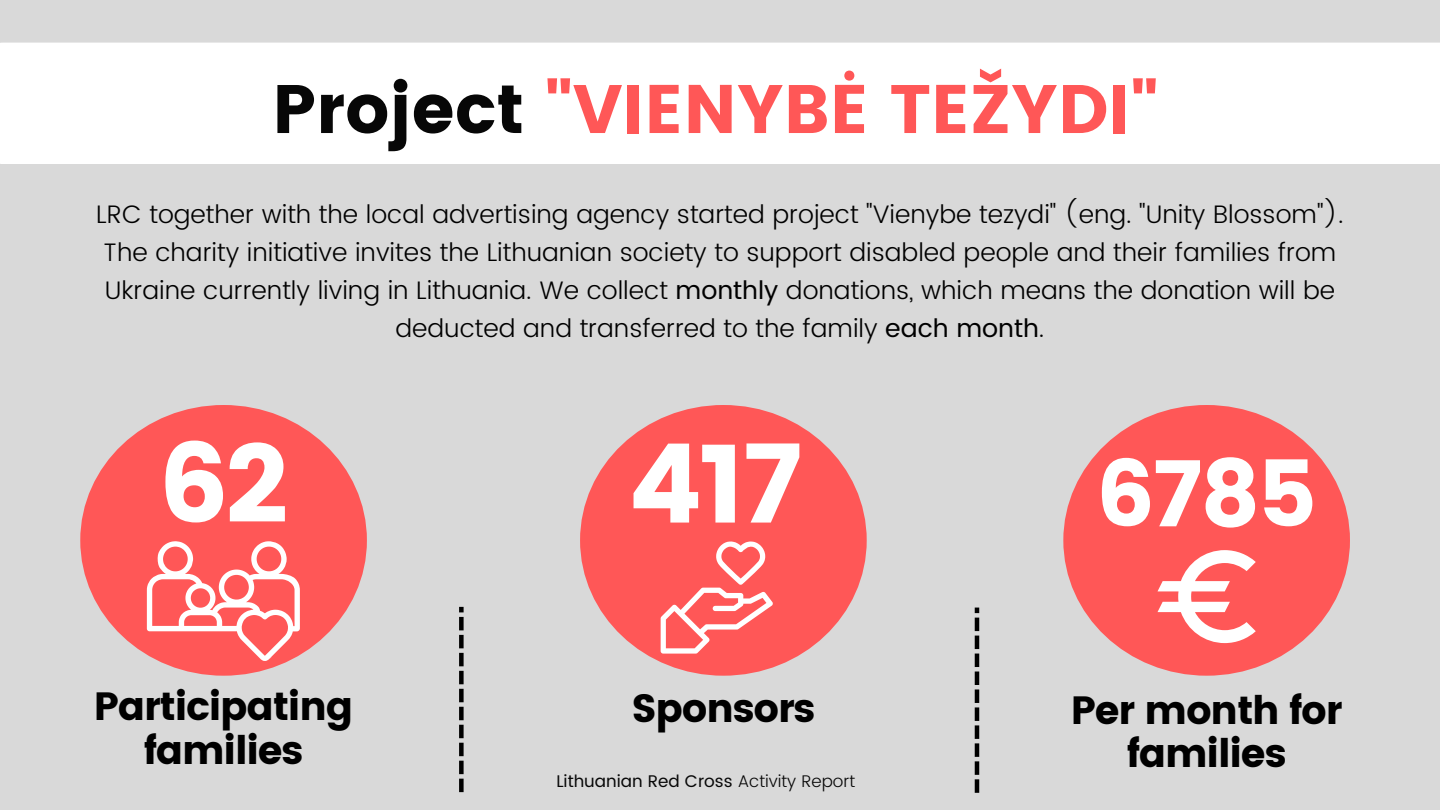
<style>
.page{position:relative;width:1440px;height:810px;background:#d9d9d9}
.page>*{position:absolute;margin:0;border:0;box-sizing:border-box;transform-origin:0 0}
.t1{font:109.7px "Poppins";color:#fff}
.t2{font:91.6px "Poppins";color:#fff}
.t3{font:68.4px "Poppins";color:#ff5757}
.t4{font:39.4px/43.2px "Poppins";letter-spacing:-.03em;color:#000;text-align:center}
.t5{font:300 25.3px/38px "Poppins";color:#000;text-align:center}
.t6{font:16.9px "Poppins";color:#070707}
.s1{color:#070707}
.s2{font-weight:400}
.s3{font-weight:300}
</style>
<div class="page">
<div style="left:0;top:43px;width:1440px;height:121px;background:#fff"></div>
<div style="left:80px;top:405px;width:287px;height:271px;background:#ff5757;border-radius:50%"></div>
<svg style="left:147px;top:541px;width:153px;height:120px"></svg>
<div style="left:580px;top:405px;width:287px;height:271px;background:#ff5757;border-radius:50%"></div>
<svg style="left:661px;top:541px;width:112px;height:113px"></svg>
<div style="left:1063px;top:405px;width:287px;height:271px;background:#ff5757;border-radius:50%"></div>
<svg style="left:1158px;top:550px;width:98px;height:93px"></svg>
<svg style="left:459px;top:607px;width:5px;height:185px"></svg>
<svg style="left:975px;top:608px;width:4px;height:185px"></svg>
<h3 class="t3" style="left:272px;top:69px;width:888px"><span class="s1">Project</span> "VIENYBĖ TEŽYDI"</h3>
<p class="t5" style="left:96px;top:195px;width:1249px">LRC together with the local advertising agency started project "Vienybe tezydi" (eng. "Unity Blossom").<br>The charity initiative invites the Lithuanian society to support disabled people and their families from Ukraine currently living in Lithuania. We collect <span class="s2">monthly</span> donations, which means the donation will be deducted and transferred to the family <span class="s2">each month</span>.</p>
<h1 class="t1" style="left:159px;top:420px;width:131px">62</h1>
<h3 class="t4" style="left:94px;top:685px;width:261px">Participating families</h3>
<h1 class="t1" style="left:628px;top:421px;width:177px">417</h1>
<h3 class="t4" style="left:631px;top:687px;width:186px">Sponsors</h3>
<p class="t6" style="left:556px;top:771px;width:300px">Lithuanian Red Cross <span class="s3">Activity Report</span></p>
<h2 class="t2" style="left:1096px;top:441px;width:222px">6785</h2>
<h3 class="t4" style="left:1071px;top:689px;width:273px">Per month for families</h3>
</div>
